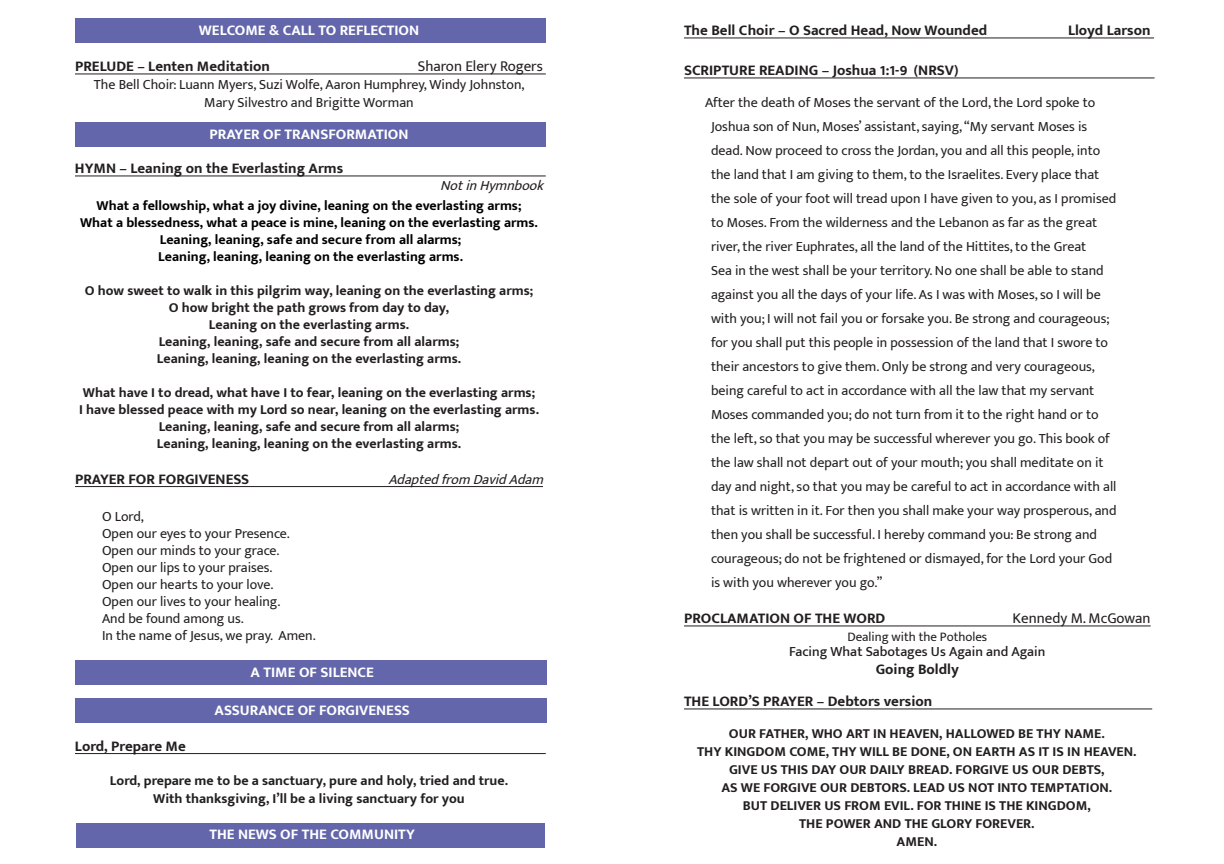
<style>
.page{position:relative;width:1224px;height:864px;background:#fff}
.page>*{position:absolute;margin:0;border:0;box-sizing:border-box;transform-origin:0 0}
.t1{font:700 15px "Mukta Mahee";color:#231f20}
.t2{font:700 15px "Mukta Mahee";color:#fff}
.t3{font:15px "Mukta Mahee";color:#231f20}
.t4{font:14px/24px "Mukta Mahee";color:#231f20}
.t5{font:700 14px/17px "Mukta Mahee";color:#231f20;text-align:center}
.t6{font:700 14px/17px "Mukta Mahee";color:#000;text-align:center}
.t7{font:500 14px "Mukta Mahee";color:#231f20}
.t8{font:italic 14px "Mukta Mahee";color:#231f20}
.t9{font:13px "Mukta Mahee";color:#231f20}
</style>
<div class="page">
<div style="left:75px;top:660px;width:472px;height:24px;background:#6366ab"></div>
<div style="left:75px;top:698px;width:472px;height:25px;background:#6366ab"></div>
<div style="left:75px;top:18px;width:471px;height:24px;background:#6366ab"></div>
<div style="left:77px;top:823px;width:468px;height:24px;background:#6366ab"></div>
<div style="left:75px;top:122px;width:471px;height:24px;background:#6366ab"></div>
<hr style="left:75px;top:73px;width:471px;height:1px;background:#231f20">
<hr style="left:75px;top:175px;width:471px;height:1px;background:#231f20">
<hr style="left:75px;top:486px;width:468px;height:1px;background:#231f20">
<hr style="left:75px;top:753px;width:471px;height:1px;background:#231f20">
<hr style="left:684px;top:37px;width:470px;height:1px;background:#231f20">
<hr style="left:684px;top:77px;width:471px;height:1px;background:#231f20">
<hr style="left:684px;top:625px;width:467px;height:1px;background:#231f20">
<hr style="left:684px;top:708px;width:468px;height:1px;background:#231f20">
<p class="t2" style="left:199px;top:21px;width:222px">WELCOME &amp; CALL TO REFLECTION</p>
<p class="t1" style="left:75px;top:57px;width:197px">PRELUDE – Lenten Meditation</p>
<p class="t3" style="left:418px;top:57px;width:127px">Sharon Elery Rogers</p>
<p class="t4" style="left:94px;top:72px;width:432px">The Bell Choir: Luann Myers, Suzi Wolfe, Aaron Humphrey, Windy Johnston,</p>
<p class="t4" style="left:204px;top:90px;width:211px">Mary Silvestro and Brigitte Worman</p>
<p class="t2" style="left:210px;top:125px;width:200px">PRAYER OF TRANSFORMATION</p>
<p class="t1" style="left:75px;top:159px;width:270px">HYMN – Leaning on the Everlasting Arms</p>
<p class="t8" style="left:440px;top:177px;width:110px">NotinHymnbook</p>
<p class="t6" style="left:80px;top:196px;width:459px">What a fellowship, what a joy divine, leaning on the everlasting arms; What a blessedness, what a peace is mine, leaning on the everlasting arms.<br>Leaning, leaning, safe and secure from all alarms;<br>Leaning, leaning, leaning on the everlasting arms.</p>
<p class="t5" style="left:85px;top:281px;width:450px">O how sweet to walk in this pilgrim way, leaning on the everlasting arms; O how bright the path grows from day to day,<br>Leaning on the everlasting arms.<br>Leaning, leaning, safe and secure from all alarms;<br>Leaning, leaning, leaning on the everlasting arms.</p>
<p class="t5" style="left:79px;top:383px;width:461px">What have I to dread, what have I to fear, leaning on the everlasting arms;<br>I have blessed peace with my Lord so near, leaning on the everlasting arms.<br>Leaning, leaning, safe and secure from all alarms;<br>Leaning, leaning, leaning on the everlasting arms.</p>
<p class="t1" style="left:75px;top:470px;width:176px">PRAYER FOR FORGIVENESS</p>
<p class="t8" style="left:388px;top:471px;width:161px">Adaptedfrom DavidAdam</p>
<p class="t4" style="left:102px;top:504px;width:43px">O Lord,</p>
<p class="t4" style="left:102px;top:521px;width:189px">Open our eyes to your Presence.</p>
<p class="t4" style="left:102px;top:538px;width:179px">Open our minds to your grace.</p>
<p class="t4" style="left:102px;top:555px;width:172px">Open our lips to your praises.</p>
<p class="t4" style="left:102px;top:572px;width:173px">Open our hearts to your love.</p>
<p class="t4" style="left:102px;top:589px;width:180px">Open our lives to your healing.</p>
<p class="t4" style="left:102px;top:606px;width:143px">And be found among us.</p>
<p class="t4" style="left:102px;top:623px;width:215px">In the name of Jesus, we pray. Amen.</p>
<p class="t2" style="left:251px;top:663px;width:125px">A TIME OF SILENCE</p>
<p class="t2" style="left:215px;top:701px;width:197px">ASSURANCE OF FORGIVENESS</p>
<p class="t1" style="left:75px;top:737px;width:112px">Lord, Prepare Me</p>
<p class="t5" style="left:110px;top:772px;width:400px">Lord, prepare me to be a sanctuary, pure and holy, tried and true.</p>
<p class="t5" style="left:153px;top:790px;width:313px">With thanksgiving, I’ll be a living sanctuary for you</p>
<p class="t2" style="left:209px;top:825px;width:207px">THE NEWS OF THE COMMUNITY</p>
<p class="t1" style="left:684px;top:21px;width:305px">The Bell Choir – O Sacred Head, Now Wounded</p>
<p class="t1" style="left:1068px;top:21px;width:84px">Lloyd Larson</p>
<p class="t1" style="left:684px;top:61px;width:276px">SCRIPTURE READING – Joshua 1:1-9 (NRSV)</p>
<p class="t4" style="left:711px;top:90px;width:407px;text-indent:-6px">After the death of Moses the servant of the Lord, the Lord spoke to Joshua son of Nun, Moses’ assistant, saying, “My servant Moses is dead. Now proceed to cross the Jordan, you and all this people, into the land that I am giving to them, to the Israelites. Every place that the sole of your foot will tread upon I have given to you, as I promised to Moses. From the wilderness and the Lebanon as far as the great river, the river Euphrates, all the land of the Hittites, to the Great<br>Sea in the west shall be your territory. No one shall be able to stand against you all the days of your life. As I was with Moses, so I will be with you; I will not fail you or forsake you. Be strong and courageous; for you shall put this people in possession of the land that I swore to their ancestors to give them. Only be strong and very courageous, being careful to act in accordance with all the law that my servant Moses commanded you; do not turn from it to the right hand or to the left, so that you may be successful wherever you go. This book of the law shall not depart out of your mouth; you shall meditate on it day and night, so that you may be careful to act in accordance with all that is written in it. For then you shall make your way prosperous, and then you shall be successful. I hereby command you: Be strong and courageous; do not be frightened or dismayed, for the Lord your God is with you wherever you go.”</p>
<p class="t1" style="left:684px;top:609px;width:203px">PROCLAMATION OF THE WORD</p>
<p class="t3" style="left:1013px;top:609px;width:139px">Kennedy M. McGowan</p>
<p class="t9" style="left:847px;top:629px;width:141px">Dealing with the Potholes</p>
<p class="t7" style="left:789px;top:643px;width:258px">Facing What Sabotages Us Again and Again</p>
<p class="t1" style="left:876px;top:660px;width:85px">Going Boldly</p>
<p class="t1" style="left:684px;top:692px;width:250px">THE LORD’S PRAYER – Debtors version</p>
<p class="t5" style="left:729px;top:725px;width:377px">OUR FATHER, WHO ART IN HEAVEN, HALLOWED BE THY NAME.</p>
<p class="t5" style="left:697px;top:743px;width:441px">THY KINGDOM COME, THY WILL BE DONE, ON EARTH AS IT IS IN HEAVEN.</p>
<p class="t5" style="left:729px;top:761px;width:377px">GIVE US THIS DAY OUR DAILY BREAD. FORGIVE US OUR DEBTS,</p>
<p class="t5" style="left:721px;top:779px;width:392px">AS WE FORGIVE OUR DEBTORS. LEAD US NOT INTO TEMPTATION.</p>
<p class="t5" style="left:743px;top:796px;width:349px;line-height:18px">BUT DELIVER US FROM EVIL. FOR THINE IS THE KINGDOM,<br>THE POWER AND THE GLORY FOREVER.</p>
<p class="t5" style="left:897px;top:833px;width:42px">AMEN.</p>
</div>
